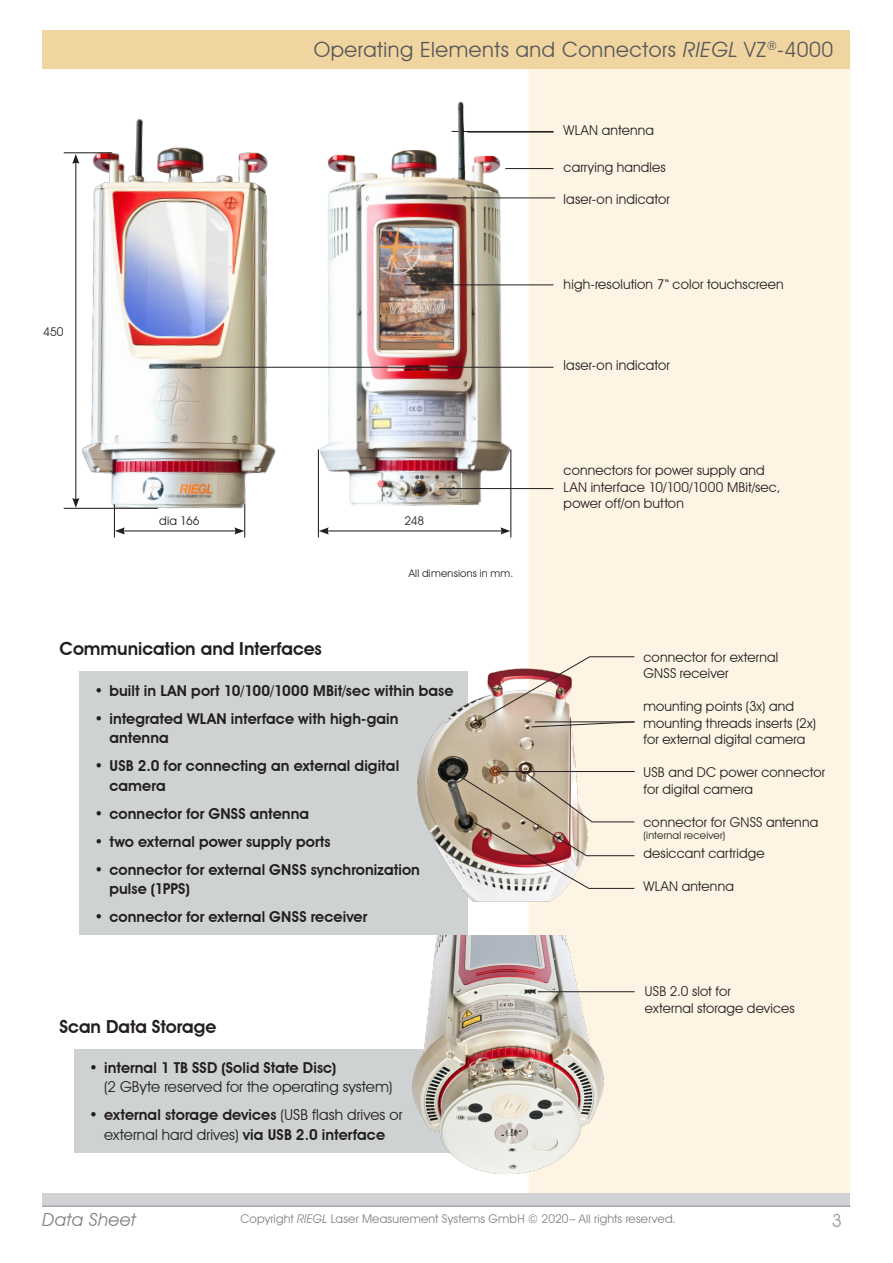
<style>
.page{position:relative;width:893px;height:1263px;background:#fff}
.page>*{position:absolute;margin:0;border:0;box-sizing:border-box;transform-origin:0 0}
.t1{font:21px "Avant Garde IT Cby BT";letter-spacing:.025em;color:#57585a}
.t2{font:600 18px "Avant Garde IT Cby BT";color:#231f20}
.t3{font:italic 18px "Avant Garde IT Cby BT";letter-spacing:.02em;color:#808285}
.t4{font:18px "Avant Garde IT Cby BT";color:#97999c}
.t5{font:600 15px/19.5px "Avant Garde IT Cby BT";letter-spacing:.005em;color:#231f20}
.t6{font:15px "Avant Garde IT Cby BT";letter-spacing:.005em;color:#231f20}
.t7{font:13.8px "Avant Garde IT Cby BT";letter-spacing:.015em;color:#231f20}
.t8{font:13.5px/16.5px "Avant Garde IT Cby BT";letter-spacing:.015em;color:#231f20}
.t9{font:12px "Avant Garde IT Cby BT";letter-spacing:.015em;color:#808285}
.t10{font:12px "Avant Garde IT Cby BT";letter-spacing:.005em;color:#231f20}
.t11{font:10.5px "Avant Garde IT Cby BT";letter-spacing:.02em;color:#231f20}
.s1{font-style:italic}
.s2{font-weight:400}
</style>
<div class="page">
<div style="left:528px;top:39px;width:322px;height:1159px;background:#fef4e4"></div>
<div style="left:43px;top:1194px;width:807px;height:13px;background:#d1d2d4"></div>
<hr style="left:43px;top:1205px;width:807px;height:2px;background:#a8a9ad">
<div style="left:43px;top:30px;width:807px;height:38px;background:#f1d5a1"></div>
<div style="left:80px;top:672px;width:388px;height:263px;background:#cfd2d2"></div>
<img style="left:404px;top:671px;width:172px;height:233px">
<div style="left:74px;top:1049px;width:378px;height:104px;background:#cfd2d2"></div>
<img style="left:412px;top:935px;width:223px;height:248px">
<hr style="left:452px;top:131px;width:101px;height:1px;background:#231f20">
<hr style="left:538px;top:991px;width:97px;height:1px;background:#231f20">
<svg style="left:451px;top:770px;width:184px;height:119px"></svg>
<svg style="left:478px;top:656px;width:157px;height:72px"></svg>
<hr style="left:467px;top:132px;width:86px;height:1px;background:#231f20">
<hr style="left:505px;top:168px;width:48px;height:1px;background:#231f20">
<img style="left:72px;top:119px;width:220px;height:404px">
<hr style="left:64px;top:152px;width:48px;height:1px;background:#231f20">
<hr style="left:64px;top:508px;width:94px;height:1px;background:#231f20">
<hr style="left:114px;top:504px;width:1px;height:34px;background:#231f20">
<hr style="left:244px;top:504px;width:1px;height:34px;background:#231f20">
<hr style="left:75px;top:162px;width:1px;height:338px;background:#231f20">
<svg style="left:72px;top:154px;width:7px;height:10px"></svg>
<svg style="left:72px;top:498px;width:7px;height:10px"></svg>
<hr style="left:122px;top:530px;width:115px;height:1px;background:#231f20">
<svg style="left:115px;top:527px;width:10px;height:8px"></svg>
<svg style="left:234px;top:527px;width:10px;height:8px"></svg>
<hr style="left:326px;top:530px;width:177px;height:1px;background:#231f20">
<svg style="left:319px;top:527px;width:10px;height:8px"></svg>
<svg style="left:500px;top:527px;width:10px;height:8px"></svg>
<img style="left:303px;top:98px;width:247px;height:428px">
<hr style="left:431px;top:198px;width:124px;height:1px;background:#231f20">
<hr style="left:405px;top:284px;width:148px;height:1px;background:#231f20">
<hr style="left:193px;top:367px;width:360px;height:1px;background:#231f20">
<hr style="left:439px;top:488px;width:114px;height:1px;background:#231f20">
<hr style="left:318px;top:449px;width:1px;height:89px;background:#231f20">
<hr style="left:510px;top:449px;width:1px;height:89px;background:#231f20">
<h1 class="t1" style="left:314px;top:37px;width:521px">Operating Elements and Connectors <span class="s1">RIEGL</span> VZ<sup>®</sup>-4000</h1>
<p class="t8" style="left:564px;top:122px;width:92px">WLAN antenna</p>
<p class="t8" style="left:564px;top:159px;width:104px">carrying handles</p>
<p class="t7" style="left:564px;top:190px;width:108px">laser-on indicator</p>
<p class="t10" style="left:43px;top:324px;width:22px">450</p>
<p class="t10" style="left:159px;top:513px;width:42px">dia 166</p>
<p class="t10" style="left:404px;top:513px;width:21px">248</p>
<p class="t11" style="left:409px;top:567px;width:106px">All dimensions in mm.</p>
<p class="t2" style="left:60px;top:637px;width:264px">Communication and Interfaces</p>
<p class="t5" style="left:95px;top:681px;width:360px">• built in LAN port 10/100/1000 MBit/sec within base</p>
<p class="t5" style="left:109px;top:709px;width:291px;text-indent:-15px">• integrated WLAN interface with high-gain antenna</p>
<p class="t5" style="left:109px;top:756px;width:291px;text-indent:-15px">• USB 2.0 for connecting an external digital camera</p>
<p class="t5" style="left:95px;top:804px;width:216px">• connector for GNSS antenna</p>
<p class="t5" style="left:95px;top:832px;width:238px">• two external power supply ports</p>
<p class="t5" style="left:109px;top:860px;width:312px;text-indent:-15px">• connector for external GNSS synchronization pulse (1PPS)</p>
<p class="t5" style="left:95px;top:907px;width:274px">• connector for external GNSS receiver</p>
<p class="t2" style="left:60px;top:1015px;width:158px">Scan Data Storage</p>
<p class="t5" style="left:89px;top:1058px;width:249px">• internal 1 TB SSD (Solid State Disc)</p>
<p class="t6" style="left:104px;top:1078px;width:290px">(2 GByte reserved for the operating system)</p>
<p class="t5" style="left:89px;top:1105px;width:315px;text-align:center">• external storage devices <span class="s2">(USB flash drives or external hard drives)</span> via USB 2.0 interface</p>
<p class="t8" style="left:564px;top:276px;width:222px">high-resolution 7“ color touchscreen</p>
<p class="t7" style="left:564px;top:357px;width:108px">laser-on indicator</p>
<p class="t8" style="left:564px;top:462px;width:218px">connectors for power supply and<br>LAN interface 10/100/1000 MBit/sec, power off/on button</p>
<p class="t8" style="left:643px;top:649px;width:136px">connector for external<br>GNSS receiver</p>
<p class="t8" style="left:643px;top:698px;width:174px">mounting points (3x) and mounting threads inserts (2x) for external digital camera</p>
<p class="t8" style="left:643px;top:764px;width:183px">USB and DC power connector for digital camera</p>
<p class="t8" style="left:643px;top:814px;width:176px">connector for GNSS antenna</p>
<p class="t11" style="left:643px;top:829px;width:83px">(internal receiver)</p>
<p class="t8" style="left:643px;top:845px;width:123px">desiccant cartridge</p>
<p class="t8" style="left:643px;top:878px;width:92px">WLAN antenna</p>
<p class="t8" style="left:645px;top:983px;width:151px">USB 2.0 slot for<br>external storage devices</p>
<p class="t3" style="left:42px;top:1209px;width:95px">Data Sheet</p>
<p class="t9" style="left:241px;top:1211px;width:437px">Copyright <span class="s1">RIEGL</span> Laser Measurement Systems GmbH © 2020– All rights reserved.</p>
<p class="t4" style="left:832px;top:1210px;width:12px">3</p>
</div>
